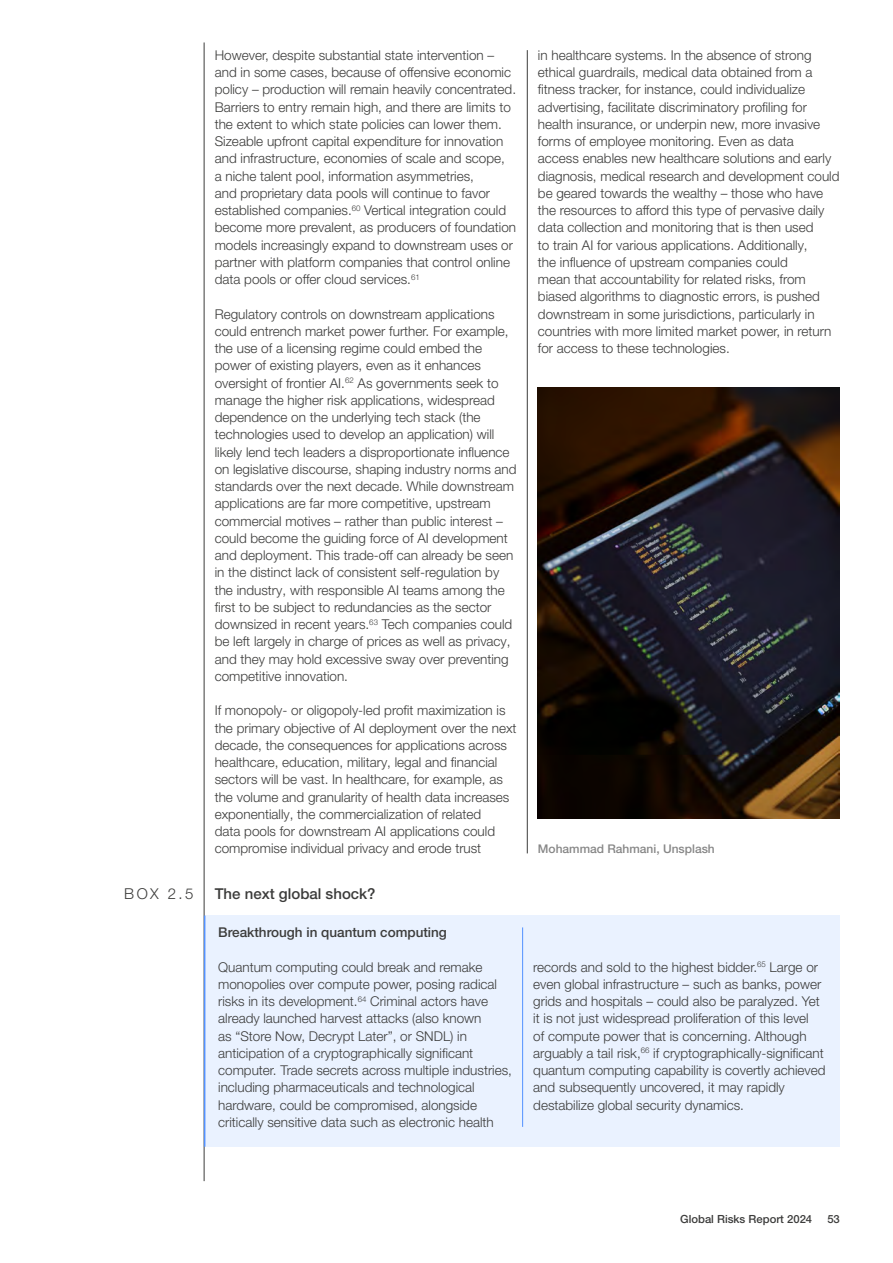
<style>
.page{position:relative;width:893px;height:1263px;background:#fff}
.page>*{position:absolute;margin:0;border:0;box-sizing:border-box;transform-origin:0 0}
.t1{font:500 15px "Helvetica Neue LT Pro";color:#3c3c3b}
.t2{font:300 15px "Helvetica Neue LT Pro";color:#3c3c3b}
.t3{font:300 13.5px/17.2px "Helvetica Neue LT Pro";color:#3c3c3b}
.t4{font:500 13.5px "Helvetica Neue LT Pro";color:#3c3c3b}
.t5{font:500 12px "Helvetica Neue LT Pro";color:#878787}
.t6{font:500 11.25px "Helvetica Neue LT Pro";color:#3c3c3b}
</style>
<div class="page">
<hr style="left:204px;top:42px;width:1px;height:1139px;background:#3c3c3b">
<hr style="left:527px;top:50px;width:1px;height:803px;background:#3c3c3b">
<div style="left:205px;top:915px;width:635px;height:232px;background:#eaf2ff"></div>
<hr style="left:522px;top:927px;width:1px;height:200px;background:#5291ff">
<hr style="left:204px;top:915px;width:1px;height:232px;background:#5291ff">
<img style="left:538px;top:388px;width:302px;height:431px">
<p class="t3" style="left:215px;top:46px;width:303px">However, despite substantial state intervention – and in some cases, because of offensive economic policy – production will remain heavily concentrated.<br>Barriers to entry remain high, and there are limits to the extent to which state policies can lower them.<br>Sizeable upfront capital expenditure for innovation and infrastructure, economies of scale and scope,<br>a niche talent pool, information asymmetries,<br>and proprietary data pools will continue to favor established companies.<sup>60</sup> Vertical integration could become more prevalent, as producers of foundation models increasingly expand to downstream uses or partner with platform companies that control online data pools or offer cloud services.<sup>61</sup></p>
<p class="t3" style="left:215px;top:305px;width:303px">Regulatory controls on downstream applications could entrench market power further. For example, the use of a licensing regime could embed the power of existing players, even as it enhances oversight of frontier AI.<sup>62</sup> As governments seek to manage the higher risk applications, widespread dependence on the underlying tech stack (the technologies used to develop an application) will likely lend tech leaders a disproportionate influence on legislative discourse, shaping industry norms and standards over the next decade. While downstream applications are far more competitive, upstream commercial motives – rather than public interest – could become the guiding force of AI development and deployment. This trade-off can already be seen in the distinct lack of consistent self-regulation by the industry, with responsible AI teams among the first to be subject to redundancies as the sector downsized in recent years.<sup>63</sup> Tech companies could be left largely in charge of prices as well as privacy, and they may hold excessive sway over preventing competitive innovation.</p>
<p class="t3" style="left:215px;top:702px;width:303px">If monopoly- or oligopoly-led profit maximization is the primary objective of AI deployment over the next decade, the consequences for applications across healthcare, education, military, legal and financial sectors will be vast. In healthcare, for example, as the volume and granularity of health data increases exponentially, the commercialization of related<br>data pools for downstream AI applications could compromise individual privacy and erode trust</p>
<p class="t3" style="left:538px;top:46px;width:303px">in healthcare systems. In the absence of strong ethical guardrails, medical data obtained from a fitness tracker, for instance, could individualize advertising, facilitate discriminatory profiling for health insurance, or underpin new, more invasive forms of employee monitoring. Even as data<br>access enables new healthcare solutions and early diagnosis, medical research and development could be geared towards the wealthy – those who have the resources to afford this type of pervasive daily data collection and monitoring that is then used<br>to train AI for various applications. Additionally,<br>the influence of upstream companies could<br>mean that accountability for related risks, from biased algorithms to diagnostic errors, is pushed downstream in some jurisdictions, particularly in countries with more limited market power, in return for access to these technologies.</p>
<p class="t5" style="left:538px;top:841px;width:178px">Mohammad Rahmani, Unsplash</p>
<p class="t2" style="left:124px;top:884px;width:71px">BOX 2.5</p>
<p class="t1" style="left:215px;top:884px;width:162px">The next global shock?</p>
<p class="t4" style="left:218px;top:924px;width:230px">Breakthrough in quantum computing</p>
<p class="t3" style="left:218px;top:958px;width:295px">Quantum computing could break and remake monopolies over compute power, posing radical risks in its development.<sup>64</sup> Criminal actors have already launched harvest attacks (also known<br>as “Store Now, Decrypt Later”, or SNDL) in anticipation of a cryptographically significant computer. Trade secrets across multiple industries, including pharmaceuticals and technological hardware, could be compromised, alongside critically sensitive data such as electronic health</p>
<p class="t3" style="left:533px;top:958px;width:294px">records and sold to the highest bidder.<sup>65</sup> Large or even global infrastructure – such as banks, power grids and hospitals – could also be paralyzed. Yet it is not just widespread proliferation of this level<br>of compute power that is concerning. Although arguably a tail risk,<sup>66</sup> if cryptographically-significant quantum computing capability is covertly achieved and subsequently uncovered, it may rapidly destabilize global security dynamics.</p>
<p class="t6" style="left:680px;top:1212px;width:133px">Global Risks Report 2024</p>
<p class="t6" style="left:827px;top:1212px;width:14px">53</p>
</div>
